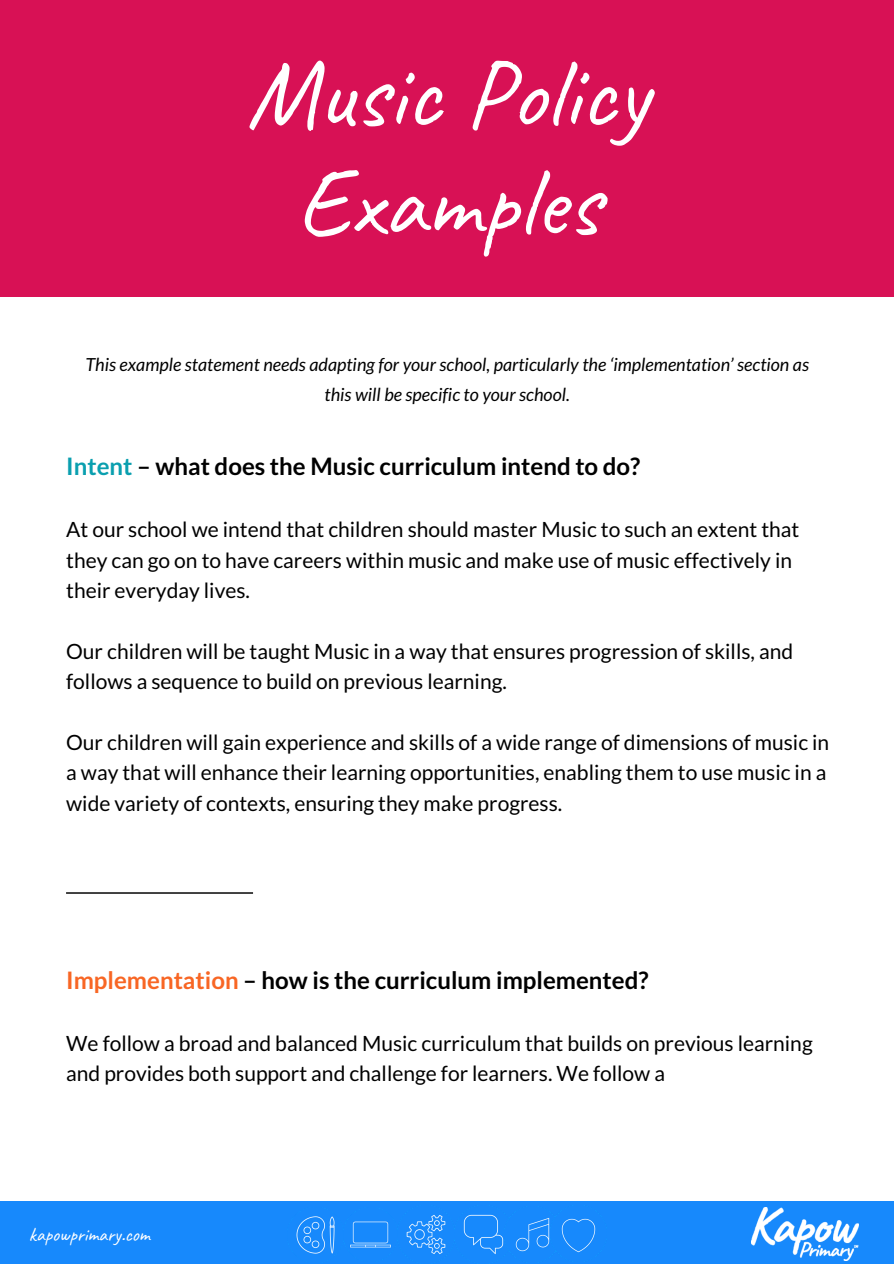
<style>
.page{position:relative;width:894px;height:1264px;background:#fff}
.page>*{position:absolute;margin:0;border:0;box-sizing:border-box;transform-origin:0 0}
.t1{font:98.1px/108.6px "Caveat";color:#fff;text-align:center}
.t2{font:700 24px "Lato";color:#000}
.t3{font:21px/30.5px "Lato";color:#000}
.t4{font:19.65px "Caveat";color:#fff}
.t5{font:italic 18px/30.5px "Lato";color:#000;text-align:center}
.s1{color:#0a9faf}
.s2{color:#f86624}
</style>
<div class="page">
<div style="left:0;top:1201px;width:893px;height:62px;background:#1789fc"></div>
<img style="left:296px;top:1208px;width:95px;height:46px">
<img style="left:397px;top:1213px;width:107px;height:43px">
<img style="left:504px;top:1213px;width:46px;height:43px">
<img style="left:552px;top:1213px;width:49px;height:42px">
<img style="left:751px;top:1207px;width:107px;height:53px">
<div style="left:0;top:0;width:893px;height:297px;background:#d81155"></div>
<svg style="left:66px;top:892px;width:187px;height:1px"></svg>
<h1 class="t1" style="left:246px;top:39px;width:403px">Music Policy<br>Examples</h1>
<p class="t5" style="left:85px;top:348px;width:725px">This example statement needs adapting for your school, particularly the ‘implementation’ section as this will be specific to your school.</p>
<p class="t2" style="left:66px;top:451px;width:575px"><span class="s1">Intent</span> – what does the Music curriculum intend to do?</p>
<p class="t3" style="left:66px;top:514px;width:734px">At our school we intend that children should master Music to such an extent that they can go on to have careers within music and make use of music effectively in their everyday lives.</p>
<p class="t3" style="left:66px;top:635px;width:728px">Our children will be taught Music in a way that ensures progression of skills, and follows a sequence to build on previous learning.</p>
<p class="t3" style="left:66px;top:726px;width:764px">Our children will gain experience and skills of a wide range of dimensions of music in a way that will enhance their learning opportunities, enabling them to use music in a wide variety of contexts, ensuring they make progress.</p>
<p class="t2" style="left:66px;top:965px;width:583px"><span class="s2">Implementation</span> – how is the curriculum implemented?</p>
<p class="t3" style="left:66px;top:1027px;width:747px">We follow a broad and balanced Music curriculum that builds on previous learning and provides both support and challenge for learners. We follow a</p>
<p class="t4" style="left:29px;top:1221px;width:122px">kapowprimary.com</p>
</div>
